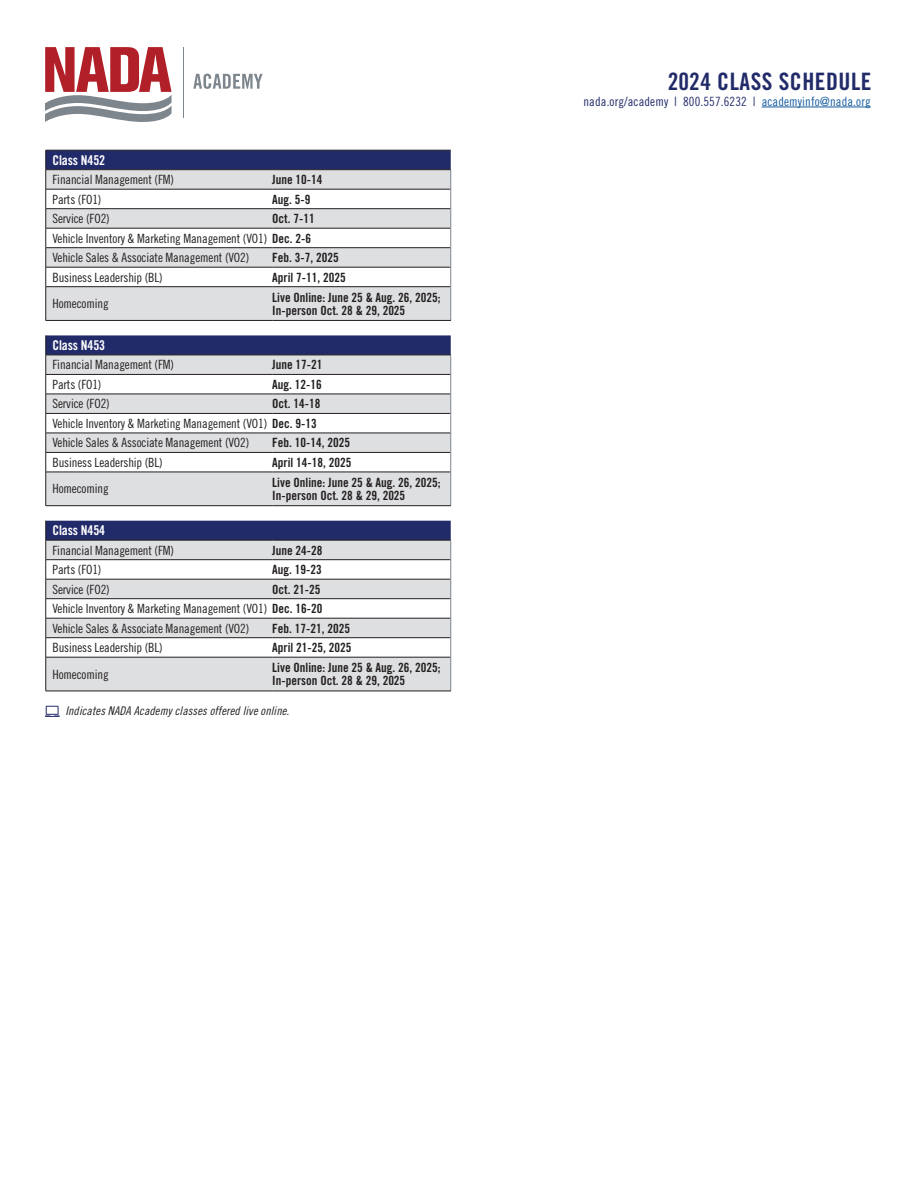
<style>
.page{position:relative;width:918px;height:1188px;background:#fff}
.page>*{position:absolute;margin:0;border:0;box-sizing:border-box;transform-origin:0 0}
.t1{font:24px "Trade Gothic LT Std Bd Cn 20";letter-spacing:.02em;color:#222b69}
.body_copy{font:13.5px "Trade Gothic LT Std Bd Cn 20";letter-spacing:-.01em;color:#fff}
.body_copy-2{font:12.75px "Trade Gothic LT Std Cn 18";letter-spacing:-.01em;color:#231f20}
.body_copy-3{font:12.75px/12.8px "Trade Gothic LT Std Bd Cn 20";color:#231f20}
.body_copy-4{font:12.75px "Trade Gothic LT Std Cn 18";letter-spacing:.01em;color:#222b69}
.body_copy-5{font:12px "Trade Gothic LT Std Cn 18 Obl";letter-spacing:.01em;color:#231f20}
.s1{font-family:"Trade Gothic LT Std Bd Cn 20"}
.s2{color:#175d9e}
</style>
<div class="page">
<div style="left:46px;top:151px;width:405px;height:18px;background:#222b69"></div>
<svg style="left:46px;top:170px;width:405px;height:521px;fill:#dedfe1"></svg>
<hr style="left:46px;top:169px;width:226px;height:1px;background:#231f20">
<hr style="left:46px;top:189px;width:226px;height:1px;background:#231f20">
<hr style="left:46px;top:208px;width:226px;height:1px;background:#231f20">
<hr style="left:46px;top:228px;width:226px;height:1px;background:#231f20">
<hr style="left:46px;top:247px;width:226px;height:1px;background:#231f20">
<hr style="left:46px;top:267px;width:226px;height:1px;background:#231f20">
<hr style="left:46px;top:286px;width:226px;height:1px;background:#231f20">
<hr style="left:45px;top:287px;width:1px;height:33px;background:#231f20">
<hr style="left:46px;top:355px;width:226px;height:1px;background:#231f20">
<hr style="left:46px;top:374px;width:226px;height:1px;background:#231f20">
<hr style="left:46px;top:394px;width:226px;height:1px;background:#231f20">
<hr style="left:46px;top:413px;width:226px;height:1px;background:#231f20">
<hr style="left:46px;top:433px;width:226px;height:1px;background:#231f20">
<hr style="left:46px;top:452px;width:226px;height:1px;background:#231f20">
<hr style="left:46px;top:472px;width:226px;height:1px;background:#231f20">
<hr style="left:45px;top:472px;width:1px;height:34px;background:#231f20">
<hr style="left:46px;top:540px;width:226px;height:1px;background:#231f20">
<hr style="left:46px;top:559px;width:226px;height:1px;background:#231f20">
<hr style="left:46px;top:579px;width:226px;height:1px;background:#231f20">
<hr style="left:46px;top:598px;width:226px;height:1px;background:#231f20">
<hr style="left:46px;top:618px;width:226px;height:1px;background:#231f20">
<hr style="left:46px;top:637px;width:226px;height:1px;background:#231f20">
<hr style="left:46px;top:657px;width:226px;height:1px;background:#231f20">
<hr style="left:45px;top:657px;width:1px;height:34px;background:#231f20">
<svg style="left:45px;top:150px;width:1px;height:136px"></svg>
<hr style="left:272px;top:169px;width:179px;height:1px;background:#231f20">
<hr style="left:272px;top:189px;width:179px;height:1px;background:#231f20">
<hr style="left:272px;top:208px;width:179px;height:1px;background:#231f20">
<hr style="left:272px;top:228px;width:179px;height:1px;background:#231f20">
<hr style="left:272px;top:247px;width:179px;height:1px;background:#231f20">
<hr style="left:272px;top:267px;width:179px;height:1px;background:#231f20">
<hr style="left:272px;top:286px;width:179px;height:1px;background:#231f20">
<svg style="left:45px;top:335px;width:1px;height:137px"></svg>
<hr style="left:272px;top:355px;width:179px;height:1px;background:#231f20">
<hr style="left:272px;top:374px;width:179px;height:1px;background:#231f20">
<hr style="left:272px;top:394px;width:179px;height:1px;background:#231f20">
<hr style="left:272px;top:413px;width:179px;height:1px;background:#231f20">
<hr style="left:272px;top:433px;width:179px;height:1px;background:#231f20">
<hr style="left:272px;top:452px;width:179px;height:1px;background:#231f20">
<hr style="left:272px;top:472px;width:179px;height:1px;background:#231f20">
<svg style="left:45px;top:521px;width:1px;height:136px"></svg>
<hr style="left:272px;top:540px;width:179px;height:1px;background:#231f20">
<hr style="left:272px;top:559px;width:179px;height:1px;background:#231f20">
<hr style="left:272px;top:579px;width:179px;height:1px;background:#231f20">
<hr style="left:272px;top:598px;width:179px;height:1px;background:#231f20">
<hr style="left:272px;top:618px;width:179px;height:1px;background:#231f20">
<hr style="left:272px;top:637px;width:179px;height:1px;background:#231f20">
<hr style="left:272px;top:657px;width:179px;height:1px;background:#231f20">
<svg style="left:450px;top:170px;width:1px;height:117px"></svg>
<hr style="left:450px;top:287px;width:1px;height:33px;background:#7e868d">
<svg style="left:450px;top:355px;width:1px;height:117px"></svg>
<hr style="left:450px;top:472px;width:1px;height:34px;background:#7e868d">
<svg style="left:450px;top:540px;width:1px;height:117px"></svg>
<hr style="left:450px;top:657px;width:1px;height:34px;background:#7e868d">
<hr style="left:46px;top:320px;width:226px;height:1px;background:#231f20">
<hr style="left:272px;top:320px;width:179px;height:1px;background:#231f20">
<hr style="left:46px;top:505px;width:226px;height:1px;background:#231f20">
<hr style="left:272px;top:505px;width:179px;height:1px;background:#231f20">
<hr style="left:46px;top:691px;width:226px;height:1px;background:#231f20">
<hr style="left:272px;top:691px;width:179px;height:1px;background:#231f20">
<hr style="left:46px;top:150px;width:226px;height:1px;background:#231f20">
<hr style="left:272px;top:150px;width:179px;height:1px;background:#231f20">
<svg style="left:45px;top:706px;width:15px;height:11px"></svg>
<svg style="left:45px;top:47px;width:127px;height:75px"></svg>
<hr style="left:183px;top:47px;width:1px;height:70px;background:#7e868d">
<svg style="left:193px;top:74px;width:70px;height:15px"></svg>
<hr style="left:762px;top:107px;width:109px;height:1px;background:#175d9e">
<p class="body_copy" style="left:52px;top:152px;width:54px">Class N452</p>
<p class="body_copy-2" style="left:52px;top:172px;width:123px">Financial Management (FM)</p>
<p class="body_copy-3" style="left:272px;top:173px;width:52px">June 10-14</p>
<p class="body_copy-2" style="left:52px;top:191px;width:51px">Parts (FO1)</p>
<p class="body_copy-3" style="left:272px;top:193px;width:40px">Aug. 5-9</p>
<p class="body_copy-2" style="left:52px;top:211px;width:59px">Service (FO2)</p>
<p class="body_copy-3" style="left:272px;top:212px;width:44px">Oct. 7-11</p>
<p class="body_copy-2" style="left:52px;top:230px;width:260px">Vehicle Inventory &amp; Marketing Management (VO1) <span class="s1">Dec. 2-6</span></p>
<p class="body_copy-2" style="left:52px;top:250px;width:198px">Vehicle Sales &amp; Associate Management (VO2)</p>
<p class="body_copy-3" style="left:272px;top:251px;width:68px">Feb. 3-7, 2025</p>
<p class="body_copy-2" style="left:52px;top:269px;width:112px">Business Leadership (BL)</p>
<p class="body_copy-3" style="left:272px;top:271px;width:75px">April 7-11, 2025</p>
<p class="body_copy-2" style="left:52px;top:296px;width:58px">Homecoming</p>
<p class="body_copy-3" style="left:272px;top:291px;width:170px">Live Online: June 25 &amp; Aug. 26, 2025;<br>In-person Oct. 28 &amp; 29, 2025</p>
<p class="body_copy" style="left:52px;top:337px;width:54px">Class N453</p>
<p class="body_copy-2" style="left:52px;top:357px;width:123px">Financial Management (FM)</p>
<p class="body_copy-3" style="left:272px;top:358px;width:52px">June 17-21</p>
<p class="body_copy-2" style="left:52px;top:377px;width:51px">Parts (FO1)</p>
<p class="body_copy-3" style="left:272px;top:378px;width:51px">Aug. 12-16</p>
<p class="body_copy-2" style="left:52px;top:396px;width:59px">Service (FO2)</p>
<p class="body_copy-3" style="left:272px;top:397px;width:50px">Oct. 14-18</p>
<p class="body_copy-2" style="left:52px;top:416px;width:266px">Vehicle Inventory &amp; Marketing Management (VO1) <span class="s1">Dec. 9-13</span></p>
<p class="body_copy-2" style="left:52px;top:435px;width:198px">Vehicle Sales &amp; Associate Management (VO2)</p>
<p class="body_copy-3" style="left:272px;top:436px;width:79px">Feb. 10-14, 2025</p>
<p class="body_copy-2" style="left:52px;top:455px;width:112px">Business Leadership (BL)</p>
<p class="body_copy-3" style="left:272px;top:456px;width:81px">April 14-18, 2025</p>
<p class="body_copy-2" style="left:52px;top:481px;width:58px">Homecoming</p>
<p class="body_copy-3" style="left:272px;top:476px;width:170px">Live Online: June 25 &amp; Aug. 26, 2025;<br>In-person Oct. 28 &amp; 29, 2025</p>
<p class="body_copy" style="left:52px;top:522px;width:54px">Class N454</p>
<p class="body_copy-2" style="left:52px;top:542px;width:123px">Financial Management (FM)</p>
<p class="body_copy-3" style="left:272px;top:544px;width:52px">June 24-28</p>
<p class="body_copy-2" style="left:52px;top:562px;width:51px">Parts (FO1)</p>
<p class="body_copy-3" style="left:272px;top:563px;width:51px">Aug. 19-23</p>
<p class="body_copy-2" style="left:52px;top:581px;width:59px">Service (FO2)</p>
<p class="body_copy-3" style="left:272px;top:583px;width:50px">Oct. 21-25</p>
<p class="body_copy-2" style="left:52px;top:601px;width:271px">Vehicle Inventory &amp; Marketing Management (VO1) <span class="s1">Dec. 16-20</span></p>
<p class="body_copy-2" style="left:52px;top:620px;width:198px">Vehicle Sales &amp; Associate Management (VO2)</p>
<p class="body_copy-3" style="left:272px;top:622px;width:79px">Feb. 17-21, 2025</p>
<p class="body_copy-2" style="left:52px;top:640px;width:112px">Business Leadership (BL)</p>
<p class="body_copy-3" style="left:272px;top:641px;width:81px">April 21-25, 2025</p>
<p class="body_copy-2" style="left:52px;top:667px;width:58px">Homecoming</p>
<p class="body_copy-3" style="left:272px;top:661px;width:170px">Live Online: June 25 &amp; Aug. 26, 2025;<br>In-person Oct. 28 &amp; 29, 2025</p>
<p class="body_copy-5" style="left:65px;top:704px;width:225px">Indicates NADA Academy classes offered live online.</p>
<p class="t1" style="left:668px;top:67px;width:205px">2024 CLASS SCHEDULE</p>
<p class="body_copy-4" style="left:584px;top:94px;width:289px">nada.org/academy | 800.557.6232 | <span class="s2">academyinfo@nada.org</span></p>
</div>
